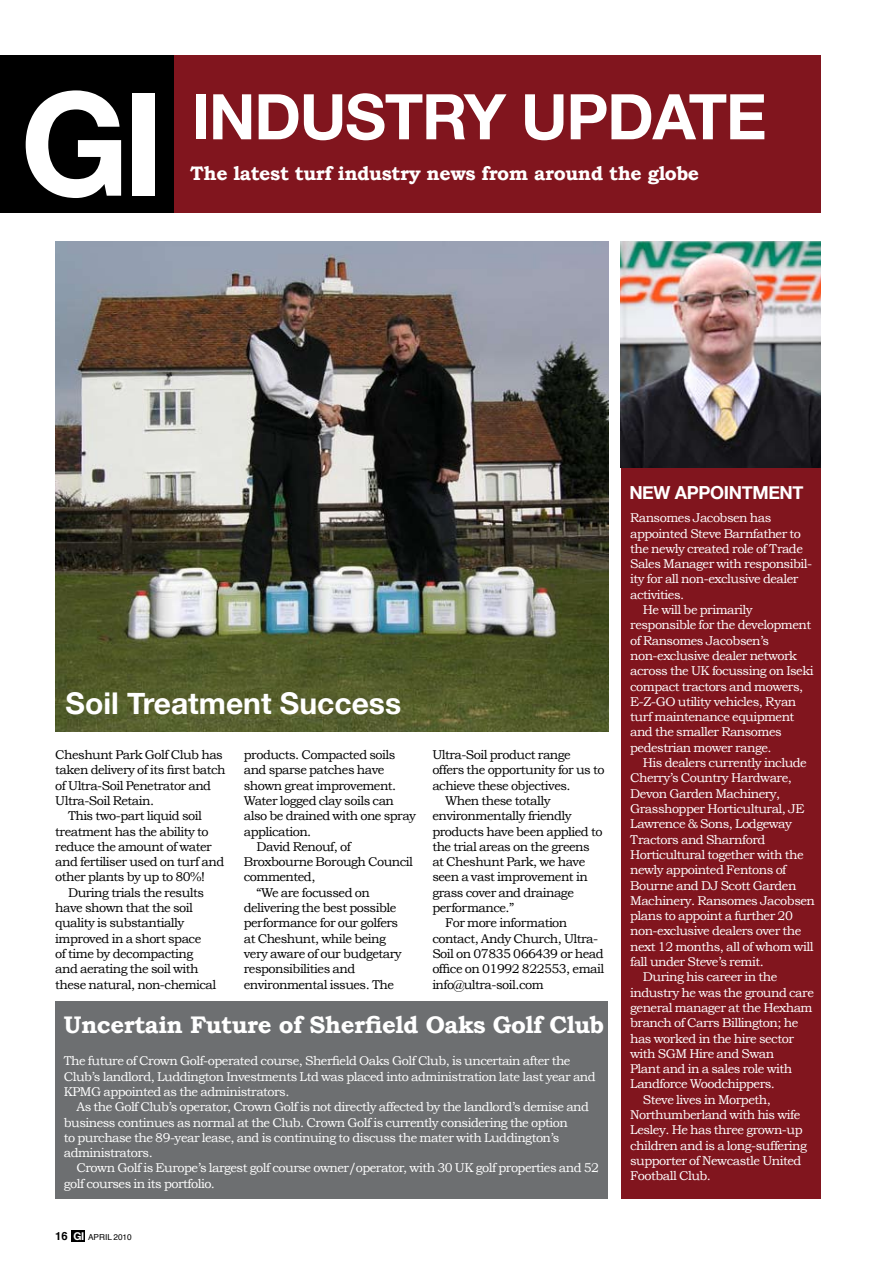
<style>
.page{position:relative;width:893px;height:1263px;background:#fff}
.page>*{position:absolute;margin:0;border:0;box-sizing:border-box;transform-origin:0 0}
.t1{font:700 144px "Helvetica Neue";color:#fff}
.t2{font:700 63px "Helvetica Neue";letter-spacing:-.02em;color:#fff}
.t3{font:700 30px "Helvetica Neue";color:#fff}
.t4{font:700 24px "Bookman Old Style";letter-spacing:-.02em;color:#fff}
.t5{font:700 19.5px "Bookman Old Style";letter-spacing:-.02em;color:#fff}
.t6{font:700 18px "Helvetica Neue";color:#fff}
.t7{font:12.75px/15.3px "Bookman Old Style";letter-spacing:-.04em;color:#fff}
.t8{font:12.75px "Bookman Old Style";letter-spacing:-.04em;color:#000}
.t9{font:8.25px "Helvetica";color:#000}
.s1{font-weight:700;font-size:11.25px}
.s2{font-family:"Helvetica Neue";font-weight:700;font-size:10.8px;color:#fff}
</style>
<div class="page">
<div style="left:71px;top:1230px;width:14px;height:11px;background:#000"></div>
<div style="left:0;top:55px;width:821px;height:158px;background:#81151e"></div>
<div style="left:0;top:55px;width:173px;height:158px;background:#000"></div>
<div style="left:621px;top:463px;width:200px;height:736px;background:#81151e"></div>
<div style="left:55px;top:1001px;width:553px;height:198px;background:#6d6f71"></div>
<img style="left:55px;top:242px;width:553px;height:489px">
<img style="left:621px;top:242px;width:200px;height:226px">
<h1 class="t1" style="left:20px;top:55px;width:146px">GI</h1>
<h2 class="t2" style="left:192px;top:78px;width:500px">INDUSTRY UPDATE</h2>
<h3 class="t5" style="left:190px;top:161px;width:510px">The latest turf industry news from around the globe</h3>
<h3 class="t6" style="left:629px;top:481px;width:59px">NEW APPO</h3>
<h3 class="t6" style="left:724px;top:481px;width:57px">INTMENT</h3>
<h3 class="t3" style="left:66px;top:685px;width:337px">Soil Treatment Success</h3>
<p class="t8" style="left:55px;top:747px;width:169px">Cheshunt Park Golf Club has</p>
<p class="t8" style="left:55px;top:763px;width:172px">taken delivery of its first batch</p>
<p class="t8" style="left:55px;top:778px;width:157px">of Ultra-Soil Penetrator and</p>
<p class="t8" style="left:55px;top:793px;width:100px">Ultra-Soil Retain.</p>
<p class="t8" style="left:68px;top:808px;width:135px">This two-part liquid soil</p>
<p class="t8" style="left:55px;top:824px;width:155px">treatment has the ability to</p>
<p class="t8" style="left:55px;top:839px;width:158px">reduce the amount of water</p>
<p class="t8" style="left:55px;top:854px;width:170px">and fertiliser used on turf and</p>
<p class="t8" style="left:55px;top:870px;width:151px">other plants by up to 80%!</p>
<p class="t8" style="left:68px;top:885px;width:138px">During trials the results</p>
<p class="t8" style="left:55px;top:900px;width:139px">have shown that the soil</p>
<p class="t8" style="left:55px;top:916px;width:131px">quality is substantially</p>
<p class="t8" style="left:55px;top:931px;width:148px">improved in a short space</p>
<p class="t8" style="left:55px;top:946px;width:140px">of time by decompacting</p>
<p class="t8" style="left:55px;top:961px;width:145px">and aerating the soil with</p>
<p class="t8" style="left:55px;top:977px;width:163px">these natural, non-chemical</p>
<p class="t8" style="left:244px;top:747px;width:153px">products. Compacted soils</p>
<p class="t8" style="left:244px;top:763px;width:142px">and sparse patches have</p>
<p class="t8" style="left:244px;top:778px;width:154px">shown great improvement.</p>
<p class="t8" style="left:244px;top:793px;width:152px">Water logged clay soils can</p>
<p class="t8" style="left:244px;top:808px;width:174px">also be drained with one spray</p>
<p class="t8" style="left:244px;top:824px;width:69px">application.</p>
<p class="t8" style="left:257px;top:839px;width:96px">David Renouf, of</p>
<p class="t8" style="left:244px;top:854px;width:171px">Broxbourne Borough Council</p>
<p class="t8" style="left:244px;top:870px;width:73px">commented,</p>
<p class="t8" style="left:257px;top:885px;width:115px">“We are focussed on</p>
<p class="t8" style="left:244px;top:900px;width:154px">delivering the best possible</p>
<p class="t8" style="left:244px;top:916px;width:156px">performance for our golfers</p>
<p class="t8" style="left:244px;top:931px;width:144px">at Cheshunt, while being</p>
<p class="t8" style="left:244px;top:946px;width:159px">very aware of our budgetary</p>
<p class="t8" style="left:244px;top:961px;width:113px">responsibilities and</p>
<p class="t8" style="left:244px;top:977px;width:152px">environmental issues. The</p>
<p class="t8" style="left:432px;top:747px;width:140px">Ultra-Soil product range</p>
<p class="t8" style="left:432px;top:763px;width:174px">offers the opportunity for us to</p>
<p class="t8" style="left:432px;top:778px;width:140px">achieve these objectives.</p>
<p class="t8" style="left:445px;top:793px;width:107px">When these totally</p>
<p class="t8" style="left:432px;top:808px;width:141px">environmentally friendly</p>
<p class="t8" style="left:432px;top:824px;width:172px">products have been applied to</p>
<p class="t8" style="left:432px;top:839px;width:159px">the trial areas on the greens</p>
<p class="t8" style="left:432px;top:854px;width:155px">at Cheshunt Park, we have</p>
<p class="t8" style="left:432px;top:870px;width:157px">seen a vast improvement in</p>
<p class="t8" style="left:432px;top:885px;width:143px">grass cover and drainage</p>
<p class="t8" style="left:432px;top:900px;width:83px">performance.”</p>
<p class="t8" style="left:445px;top:916px;width:124px">For more information</p>
<p class="t8" style="left:432px;top:931px;width:167px">contact, Andy Church, Ultra-</p>
<p class="t8" style="left:432px;top:946px;width:173px">Soil on 07835 066439 or head</p>
<p class="t8" style="left:432px;top:961px;width:173px">office on 01992 822553, email</p>
<p class="t8" style="left:432px;top:977px;width:113px">info@ultra-soil.com</p>
<h3 class="t4" style="left:64px;top:1010px;width:542px">Uncertain Future of Sherfield Oaks Golf Club</h3>
<p class="t7" style="left:64px;top:1053px;width:533px">The future of Crown Golf-operated course, Sherfield Oaks Golf Club, is uncertain after the<br>Club’s landlord, Luddington Investments Ltd was placed into administration late last year and<br>KPMG appointed as the administrators.</p>
<p class="t7" style="left:64px;top:1099px;width:527px;text-indent:13px">As the Golf Club’s operator, Crown Golf is not directly affected by the landlord’s demise and business continues as normal at the Club. Crown Golf is currently considering the option<br>to purchase the 89-year lease, and is continuing to discuss the mater with Luddington’s administrators.</p>
<p class="t7" style="left:64px;top:1160px;width:537px;text-indent:13px">Crown Golf is Europe’s largest golf course owner/operator, with 30 UK golf properties and 52 golf courses in its portfolio.</p>
<p class="t9" style="left:55px;top:1231px;width:78px"><span class="s1">16</span> <span class="s2">GI</span> APRIL 2010</p>
<p class="t7" style="left:630px;top:510px;width:143px">Ransomes Jacobsen has</p>
<p class="t7" style="left:630px;top:526px;width:172px">appointed Steve Barnfather to</p>
<p class="t7" style="left:630px;top:541px;width:174px">the newly created role of Trade</p>
<p class="t7" style="left:630px;top:556px;width:184px">Sales Manager with responsibil-</p>
<p class="t7" style="left:630px;top:571px;width:170px">ity for all non-exclusive dealer</p>
<p class="t7" style="left:630px;top:587px;width:56px">activities.</p>
<p class="t7" style="left:643px;top:602px;width:111px">He will be primarily</p>
<p class="t7" style="left:630px;top:617px;width:182px">responsible for the development</p>
<p class="t7" style="left:630px;top:633px;width:140px">of Ransomes Jacobsen’s</p>
<p class="t7" style="left:630px;top:648px;width:168px">non-exclusive dealer network</p>
<p class="t7" style="left:630px;top:663px;width:185px">across the UK focussing on Iseki</p>
<p class="t7" style="left:630px;top:679px;width:174px">compact tractors and mowers,</p>
<p class="t7" style="left:630px;top:694px;width:168px">E-Z-GO utility vehicles, Ryan</p>
<p class="t7" style="left:630px;top:709px;width:166px">turf maintenance equipment</p>
<p class="t7" style="left:630px;top:724px;width:153px">and the smaller Ransomes</p>
<p class="t7" style="left:630px;top:740px;width:143px">pedestrian mower range.</p>
<p class="t7" style="left:643px;top:755px;width:165px">His dealers currently include</p>
<p class="t7" style="left:630px;top:770px;width:163px">Cherry’s Country Hardware,</p>
<p class="t7" style="left:630px;top:786px;width:152px">Devon Garden Machinery,</p>
<p class="t7" style="left:630px;top:801px;width:176px">Grasshopper Horticultural, JE</p>
<p class="t7" style="left:630px;top:816px;width:163px">Lawrence &amp; Sons, Lodgeway</p>
<p class="t7" style="left:630px;top:832px;width:137px">Tractors and Sharnford</p>
<p class="t7" style="left:630px;top:847px;width:175px">Horticultural together with the</p>
<p class="t7" style="left:630px;top:862px;width:158px">newly appointed Fentons of</p>
<p class="t7" style="left:630px;top:877px;width:168px">Bourne and DJ Scott Garden</p>
<p class="t7" style="left:630px;top:893px;width:186px">Machinery. Ransomes Jacobsen</p>
<p class="t7" style="left:630px;top:908px;width:164px">plans to appoint a further 20</p>
<p class="t7" style="left:630px;top:923px;width:173px">non-exclusive dealers over the</p>
<p class="t7" style="left:630px;top:939px;width:185px">next 12 months, all of whom will</p>
<p class="t7" style="left:630px;top:954px;width:135px">fall under Steve’s remit.</p>
<p class="t7" style="left:643px;top:969px;width:136px">During his career in the</p>
<p class="t7" style="left:630px;top:985px;width:185px">industry he was the ground care</p>
<p class="t7" style="left:630px;top:1000px;width:184px">general manager at the Hexham</p>
<p class="t7" style="left:630px;top:1015px;width:170px">branch of Carrs Billington; he</p>
<p class="t7" style="left:630px;top:1030px;width:165px">has worked in the hire sector</p>
<p class="t7" style="left:630px;top:1046px;width:145px">with SGM Hire and Swan</p>
<p class="t7" style="left:630px;top:1061px;width:163px">Plant and in a sales role with</p>
<p class="t7" style="left:630px;top:1076px;width:146px">Landforce Woodchippers.</p>
<p class="t7" style="left:643px;top:1092px;width:129px">Steve lives in Morpeth,</p>
<p class="t7" style="left:630px;top:1107px;width:172px">Northumberland with his wife</p>
<p class="t7" style="left:630px;top:1122px;width:174px">Lesley. He has three grown-up</p>
<p class="t7" style="left:630px;top:1138px;width:178px">children and is a long-suffering</p>
<p class="t7" style="left:630px;top:1153px;width:173px">supporter of Newcastle United</p>
<p class="t7" style="left:630px;top:1168px;width:82px">Football Club.</p>
</div>
